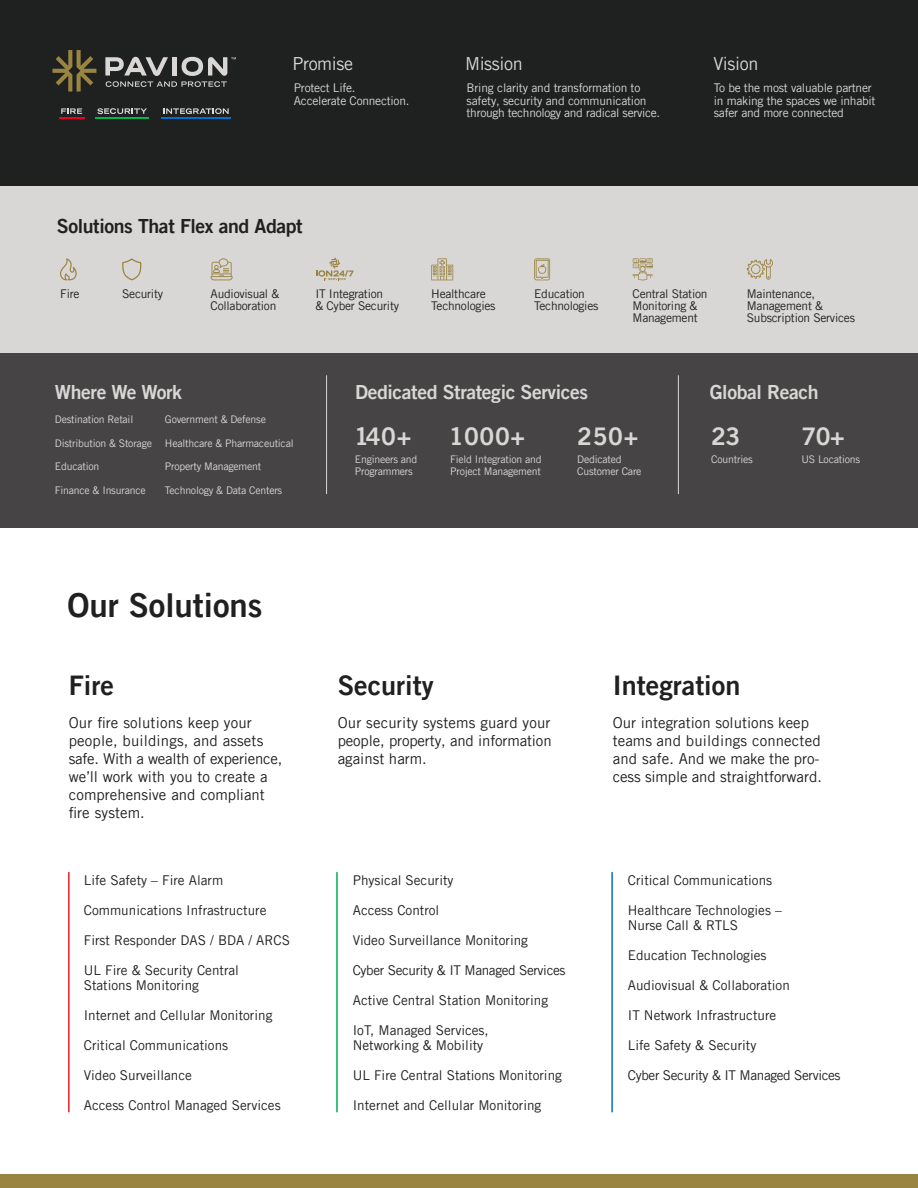
<style>
.page{position:relative;width:918px;height:1188px;background:#fff}
.page>*{position:absolute;margin:0;border:0;box-sizing:border-box;transform-origin:0 0}
.t1{font:33px "Trade Gothic LT Pro Bd 2";color:#202020}
.t2{font:27px "Trade Gothic LT Pro Bd 2";color:#202020}
.t3{font:24.3px "Trade Gothic LT Pro Bd 2";letter-spacing:.025em;color:#d9d7d5}
.t4{font:19.5px "Trade Gothic LT Pro Bd 2";letter-spacing:-.02em;color:#d9d7d5}
.t5{font:19.5px "Trade Gothic LT Pro Bd 2";letter-spacing:-.02em;color:#202020}
.t6{font:18px "Trade Gothic LT Pro";letter-spacing:-.02em;color:#d9d7d5}
.t7{font:15px/18px "Trade Gothic LT Pro";color:#202020}
.t8{font:13.5px/15px "Trade Gothic LT Pro";color:#202020}
.t9{font:13.5px "Trade Gothic LT Pro";letter-spacing:-.025em;color:#202020}
.t10{font:12px/12.6px "Trade Gothic LT Pro";letter-spacing:-.02em;color:#d9d7d5}
.t11{font:12px "Trade Gothic LT Pro";letter-spacing:-.02em;color:#202020}
.where_we_work{font:10.5px "Trade Gothic LT Pro";letter-spacing:-.02em;color:#d9d7d5}
</style>
<div class="page">
<div style="left:0;top:0;width:918px;height:186px;background:#1e2120"></div>
<div style="left:0;top:186px;width:918px;height:167px;background:#d9d7d5"></div>
<div style="left:0;top:353px;width:918px;height:175px;background:#464444"></div>
<hr style="left:68px;top:872px;width:2px;height:240px;background:#ea1c2c">
<hr style="left:336px;top:872px;width:2px;height:240px;background:#00ab52">
<hr style="left:611px;top:872px;width:2px;height:240px;background:#0970b9">
<svg style="left:52px;top:50px;width:44px;height:42px"></svg>
<svg style="left:105px;top:57px;width:131px;height:30px"></svg>
<svg style="left:61px;top:108px;width:21px;height:6px"></svg>
<hr style="left:59px;top:117px;width:26px;height:2px;background:#eb0029">
<svg style="left:163px;top:108px;width:66px;height:6px"></svg>
<hr style="left:161px;top:117px;width:70px;height:2px;background:#0070cf">
<svg style="left:97px;top:108px;width:50px;height:6px"></svg>
<hr style="left:95px;top:117px;width:54px;height:2px;background:#00b552">
<hr style="left:326px;top:375px;width:1px;height:119px;background:#d9d7d5">
<hr style="left:678px;top:375px;width:1px;height:119px;background:#d9d7d5">
<svg style="left:60px;top:258px;width:17px;height:22px"></svg>
<svg style="left:122px;top:258px;width:20px;height:22px"></svg>
<svg style="left:211px;top:258px;width:22px;height:22px"></svg>
<svg style="left:431px;top:258px;width:22px;height:22px"></svg>
<svg style="left:534px;top:258px;width:16px;height:22px"></svg>
<svg style="left:633px;top:258px;width:20px;height:22px"></svg>
<svg style="left:747px;top:259px;width:26px;height:21px"></svg>
<svg style="left:316px;top:257px;width:38px;height:23px"></svg>
<div style="left:0;top:1174px;width:918px;height:14px;background:#9a8442"></div>
<p class="t6" style="left:292px;top:53px;width:62px">Promise</p>
<p class="t10" style="left:294px;top:81px;width:63px">Protect Life.</p>
<p class="t10" style="left:294px;top:94px;width:117px">Accelerate Connection.</p>
<p class="t6" style="left:465px;top:53px;width:59px">Mission</p>
<p class="t6" style="left:714px;top:53px;width:46px">Vision</p>
<p class="t10" style="left:467px;top:81px;width:175px">Bring clarity and transformation to</p>
<p class="t10" style="left:467px;top:94px;width:195px">safety, security and communication through technology and radical service.</p>
<p class="t10" style="left:714px;top:81px;width:163px">To be the most valuable partner in making the spaces we inhabit safer and more connected</p>
<p class="t5" style="left:57px;top:214px;width:247px">Solutions That Flex and Adapt</p>
<p class="t11" style="left:60px;top:286px;width:21px">Fire</p>
<p class="t11" style="left:122px;top:286px;width:42px">Security</p>
<p class="t11" style="left:211px;top:286px;width:70px">Audiovisual &amp;</p>
<p class="t11" style="left:211px;top:298px;width:67px">Collaboration</p>
<p class="t11" style="left:315px;top:286px;width:69px">IT Integration</p>
<p class="t11" style="left:315px;top:298px;width:85px">&amp; Cyber Security</p>
<p class="t11" style="left:431px;top:286px;width:56px">Healthcare</p>
<p class="t11" style="left:431px;top:298px;width:66px">Technologies</p>
<p class="t11" style="left:534px;top:286px;width:52px">Education</p>
<p class="t11" style="left:534px;top:298px;width:66px">Technologies</p>
<p class="t11" style="left:633px;top:286px;width:76px">Central Station</p>
<p class="t11" style="left:633px;top:298px;width:67px">Monitoring &amp;</p>
<p class="t11" style="left:633px;top:310px;width:67px">Management</p>
<p class="t11" style="left:747px;top:286px;width:70px">Maintenance,</p>
<p class="t11" style="left:747px;top:298px;width:78px">Management &amp;</p>
<p class="t11" style="left:747px;top:310px;width:110px">Subscription Services</p>
<p class="t4" style="left:55px;top:380px;width:129px">Where We Work</p>
<p class="where_we_work" style="left:55px;top:413px;width:80px">Destination Retail</p>
<p class="where_we_work" style="left:55px;top:437px;width:99px">Distribution &amp; Storage</p>
<p class="where_we_work" style="left:55px;top:460px;width:46px">Education</p>
<p class="where_we_work" style="left:55px;top:484px;width:92px">Finance &amp; Insurance</p>
<p class="where_we_work" style="left:165px;top:413px;width:102px">Government &amp; Defense</p>
<p class="where_we_work" style="left:165px;top:437px;width:130px">Healthcare &amp; Pharmaceutical</p>
<p class="where_we_work" style="left:165px;top:460px;width:98px">Property Management</p>
<p class="where_we_work" style="left:165px;top:484px;width:119px">Technology &amp; Data Centers</p>
<p class="t1" style="left:67px;top:585px;width:197px">Our Solutions</p>
<p class="t2" style="left:69px;top:669px;width:47px">Fire</p>
<p class="t7" style="left:69px;top:713px;width:215px">Our fire solutions keep your people, buildings, and assets safe. With a wealth of experience, we’ll work with you to create a comprehensive and compliant fire system.</p>
<p class="t8" style="left:84px;top:872px;width:141px">Life Safety – Fire Alarm</p>
<p class="t8" style="left:84px;top:902px;width:184px">Communications Infrastructure</p>
<p class="t8" style="left:84px;top:932px;width:208px">First Responder DAS / BDA / ARCS</p>
<p class="t8" style="left:84px;top:962px;width:157px">UL Fire &amp; Security Central<br>Stations Monitoring</p>
<p class="t8" style="left:84px;top:1007px;width:190px">Internet and Cellular Monitoring</p>
<p class="t8" style="left:84px;top:1037px;width:146px">Critical Communications</p>
<p class="t8" style="left:84px;top:1067px;width:110px">Video Surveillance</p>
<p class="t8" style="left:84px;top:1097px;width:198px">Access Control Managed Services</p>
<p class="t4" style="left:355px;top:380px;width:235px">Dedicated Strategic Services</p>
<p class="t4" style="left:710px;top:380px;width:110px">Global Reach</p>
<p class="t3" style="left:354px;top:421px;width:59px">140+</p>
<p class="t3" style="left:449px;top:421px;width:78px">1000+</p>
<p class="t3" style="left:577px;top:421px;width:62px">250+</p>
<p class="t3" style="left:711px;top:421px;width:31px">23</p>
<p class="t3" style="left:801px;top:421px;width:45px">70+</p>
<p class="where_we_work" style="left:355px;top:453px;width:64px">Engineers and</p>
<p class="where_we_work" style="left:355px;top:465px;width:59px">Programmers</p>
<p class="where_we_work" style="left:450px;top:453px;width:93px">Field Integration and</p>
<p class="where_we_work" style="left:450px;top:465px;width:92px">Project Management</p>
<p class="where_we_work" style="left:577px;top:453px;width:46px">Dedicated</p>
<p class="where_we_work" style="left:577px;top:465px;width:66px">Customer Care</p>
<p class="where_we_work" style="left:711px;top:453px;width:43px">Countries</p>
<p class="where_we_work" style="left:801px;top:453px;width:60px">US Locations</p>
<p class="t2" style="left:338px;top:669px;width:97px">Security</p>
<p class="t7" style="left:338px;top:713px;width:215px;text-align:justify">Our security systems guard your people, property, and information against harm.</p>
<p class="t8" style="left:353px;top:872px;width:102px">Physical Security</p>
<p class="t8" style="left:353px;top:902px;width:88px">Access Control</p>
<p class="t8" style="left:353px;top:932px;width:177px">Video Surveillance Monitoring</p>
<p class="t9" style="left:353px;top:962px;width:214px">Cyber Security &amp; IT Managed Services</p>
<p class="t8" style="left:353px;top:992px;width:197px">Active Central Station Monitoring</p>
<p class="t8" style="left:353px;top:1022px;width:137px">IoT, Managed Services,<br>Networking &amp; Mobility</p>
<p class="t8" style="left:353px;top:1067px;width:211px">UL Fire Central Stations Monitoring</p>
<p class="t8" style="left:353px;top:1097px;width:190px">Internet and Cellular Monitoring</p>
<p class="t2" style="left:613px;top:669px;width:129px">Integration</p>
<p class="t7" style="left:613px;top:713px;width:211px">Our integration solutions keep teams and buildings connected and safe. And we make the pro&shy;cess simple and straightforward.</p>
<p class="t8" style="left:628px;top:872px;width:146px">Critical Communications</p>
<p class="t8" style="left:628px;top:902px;width:156px">Healthcare Technologies –</p>
<p class="t8" style="left:628px;top:917px;width:112px">Nurse Call &amp; RTLS</p>
<p class="t8" style="left:628px;top:947px;width:140px">Education Technologies</p>
<p class="t8" style="left:628px;top:977px;width:164px">Audiovisual &amp; Collaboration</p>
<p class="t8" style="left:628px;top:1007px;width:150px">IT Network Infrastructure</p>
<p class="t8" style="left:628px;top:1037px;width:130px">Life Safety &amp; Security</p>
<p class="t9" style="left:628px;top:1067px;width:214px">Cyber Security &amp; IT Managed Services</p>
</div>
